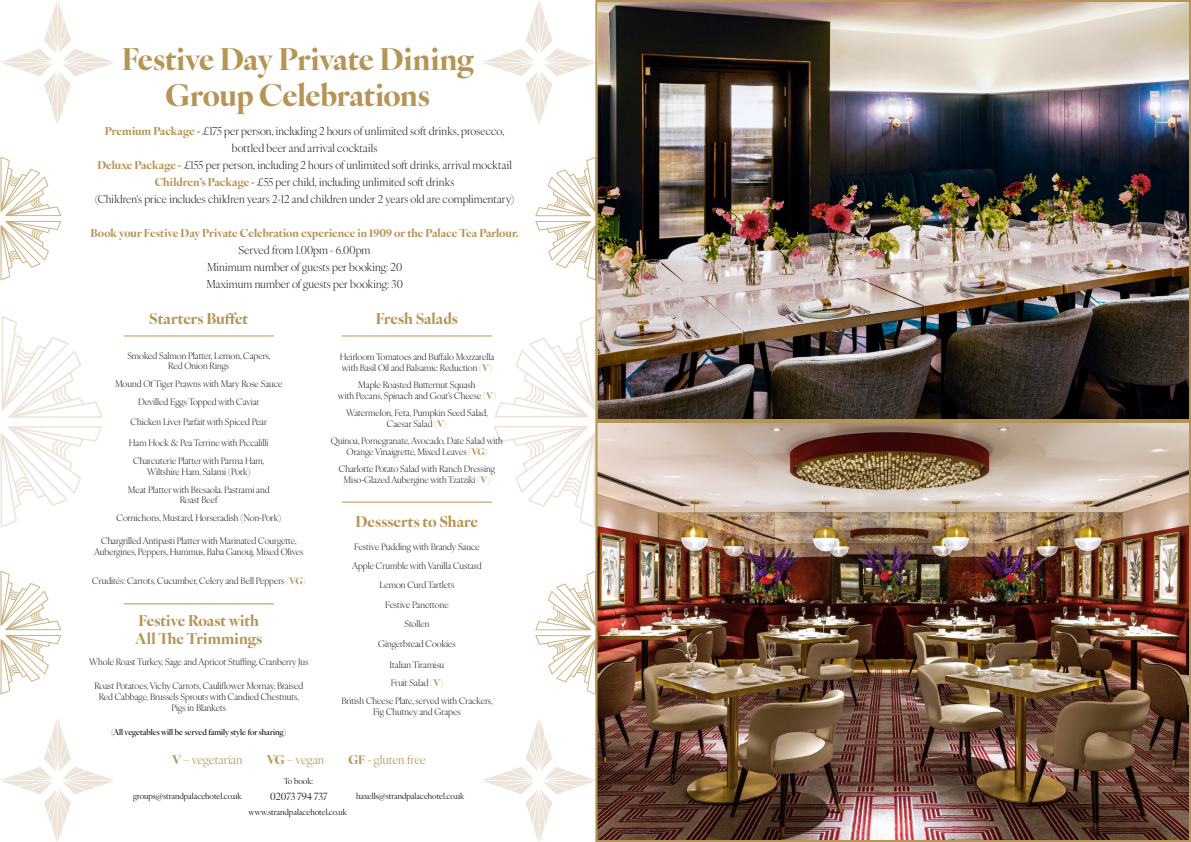
<style>
.page{position:relative;width:1191px;height:842px;background:#fff}
.page>*{position:absolute;margin:0;border:0;box-sizing:border-box;transform-origin:0 0}
.t1{font:700 30px/36px "Ivy Ora Display";letter-spacing:-.01em;color:#b69454;text-align:center}
.t2{font:700 15px/18px "Ivy Ora Display";color:#b69454}
.t3{font:12px "Ivy Ora Display";color:#b69454}
.t4{font:300 11px/17px "Ivy Ora Display";letter-spacing:.005em;color:#000;text-align:center}
.t5{font:700 11px "Ivy Ora Display";letter-spacing:-.005em;color:#b69454}
.t6{font:9.9px "Ivy Ora Display";letter-spacing:-.005em;color:#000}
.t7{font:300 9px/10.8px "Ivy Ora Display";color:#000;text-align:center}
.t8{font:8.2px "Ivy Ora Display";color:#000}
.t9{font:500 8px "Ivy Ora Display";color:#000}
.s1{font-weight:700;color:#b69454}
.s2{font-weight:700}
</style>
<div class="page">
<svg style="left:1px;top:1px;width:113px;height:123px"></svg>
<svg style="left:1px;top:719px;width:113px;height:123px"></svg>
<svg style="left:1px;top:426px;width:101px;height:102px"></svg>
<svg style="left:2px;top:316px;width:101px;height:102px"></svg>
<svg style="left:1px;top:157px;width:60px;height:123px"></svg>
<svg style="left:1px;top:571px;width:60px;height:123px"></svg>
<svg style="left:483px;top:1px;width:112px;height:123px"></svg>
<svg style="left:483px;top:719px;width:112px;height:123px"></svg>
<svg style="left:494px;top:426px;width:101px;height:102px"></svg>
<svg style="left:494px;top:316px;width:101px;height:102px"></svg>
<svg style="left:535px;top:157px;width:60px;height:123px"></svg>
<svg style="left:535px;top:571px;width:60px;height:123px"></svg>
<img style="left:598px;top:424px;width:590px;height:415px">
<div style="left:595px;top:421px;width:596px;height:421px;border:2px solid #b69454"></div>
<div style="left:595px;top:0;width:596px;height:421px;border:2px solid #b69454"></div>
<hr style="left:124px;top:603px;width:150px;height:1px;background:#b69454">
<hr style="left:342px;top:502px;width:150px;height:1px;background:#b69454">
<hr style="left:342px;top:335px;width:150px;height:1px;background:#b69454">
<hr style="left:124px;top:335px;width:150px;height:1px;background:#b69454">
<img style="left:597px;top:2px;width:591px;height:416px">
<h1 class="t1" style="left:122px;top:39px;width:354px">Festive Day Private Dining<br>Group Celebrations</h1>
<p class="t4" style="left:95px;top:122px;width:420px"><span class="s1">Premium Package -</span> £175 per person, including 2 hours of unlimited soft drinks, prosecco, bottled beer and arrival cocktails<br><span class="s1">Deluxe Package -</span> £155 per person, including 2 hours of unlimited soft drinks, arrival mocktail <span class="s1">Children’s Package -</span> £55 per child, including unlimited soft drinks<br>(Children's price includes children years 2-12 and children under 2 years old are complimentary)</p>
<p class="t5" style="left:91px;top:224px;width:429px">Book your Festive Day Private Celebration experience in 1909 or the Palace Tea Parlour.</p>
<p class="t4" style="left:206px;top:241px;width:198px">Served from 1.00pm - 6.00pm<br>Minimum number of guests per booking: 20<br>Maximum number of guests per booking: 30</p>
<h2 class="t2" style="left:149px;top:308px;width:100px">Starters Buffet</h2>
<h2 class="t2" style="left:376px;top:308px;width:84px">Fresh Salads</h2>
<p class="t7" style="left:127px;top:349px;width:144px">Smoked Salmon Platter, Lemon, Capers,<br>Red Onion Rings</p>
<p class="t7" style="left:115px;top:374px;width:169px;line-height:18.1px">Mound Of Tiger Prawns with Mary Rose Sauce<br>Devilled Eggs Topped with Caviar</p>
<p class="t7" style="left:131px;top:416px;width:138px">Chicken Liver Parfait with Spiced Pear</p>
<p class="t7" style="left:129px;top:432px;width:141px;line-height:18.8px">Ham Hock &amp; Pea Terrine with Piccalilli<br>Charcuterie Platter with Parma Ham,</p>
<p class="t7" style="left:128px;top:463px;width:143px;line-height:17.4px">Wiltshire Ham, Salami (Pork)<br>Meat Platter with Bresaola. Pastrami and</p>
<p class="t7" style="left:116px;top:491px;width:166px;line-height:17.6px">Roast Beef<br>Cornichons, Mustard, Horseradish (Non-Pork)</p>
<p class="t7" style="left:94px;top:535px;width:211px">Chargrilled Antipasti Platter with Marinated Courgette,<br>Aubergines, Peppers, Hummus, Baba Ganouj, Mixed Olives</p>
<p class="t7" style="left:92px;top:575px;width:214px">Crudités: Carrots, Cucumber, Celery and Bell Peppers <span class="s1">(VG)</span></p>
<h2 class="t2" style="left:135px;top:611px;width:129px">Festive Roast with<br>All The Trimmings</h2>
<p class="t7" style="left:89px;top:655px;width:221px">Whole Roast Turkey, Sage and Apricot Stuffing, Cranberry Jus</p>
<p class="t7" style="left:94px;top:680px;width:210px">Roast Potatoes, Vichy Carrots, Cauliflower Mornay, Braised<br>Red Cabbage, Brussels Sprouts with Candied Chestnuts,<br>Pigs in Blankets</p>
<p class="t9" style="left:111px;top:726px;width:176px">(All vegetables will be served family style for sharing)</p>
<p class="t7" style="left:340px;top:351px;width:156px;text-align:left">Heirloom Tomatoes and Buffalo Mozzarella with Basil Oil and Balsamic Reduction <span class="s1">(V)</span></p>
<p class="t7" style="left:338px;top:379px;width:159px">Maple Roasted Butternut Squash<br>with Pecans, Spinach and Goat’s Cheese <span class="s1">(V)</span></p>
<p class="t7" style="left:346px;top:407px;width:143px">Watermelon, Feta, Pumpkin Seed Salad,<br>Caesar Salad <span class="s1">(V)</span></p>
<p class="t7" style="left:331px;top:435px;width:173px">Quinoa, Pomegranate, Avocado, Date Salad with<br>Orange Vinaigrette, Mixed Leaves <span class="s1">(VG)</span></p>
<p class="t7" style="left:339px;top:463px;width:158px">Charlotte Potato Salad with Ranch Dressing<br>Miso-Glazed Aubergine with Tzatziki <span class="s1">(V)</span></p>
<h2 class="t2" style="left:355px;top:511px;width:124px">Dessserts to Share</h2>
<p class="t7" style="left:352px;top:537px;width:131px;line-height:18.7px">Festive Pudding with Brandy Sauce<br>Apple Crumble with Vanilla Custard<br>Lemon Curd Tartlets</p>
<p class="t7" style="left:385px;top:594px;width:65px;line-height:19.8px">Festive Panettone<br>Stollen</p>
<p class="t7" style="left:378px;top:638px;width:79px">Gingerbread Cookies</p>
<p class="t7" style="left:341px;top:655px;width:153px;line-height:18.2px">Italian Tiramisu<br>Fruit Salad <span class="s1">(V)<br></span>British Cheese Plate, served with Crackers,</p>
<p class="t7" style="left:373px;top:706px;width:89px">Fig Chutney and Grapes</p>
<h3 class="t3" style="left:172px;top:750px;width:72px"><span class="s2">V</span> – vegetarian</h3>
<h3 class="t3" style="left:267px;top:750px;width:59px"><span class="s2">VG</span> – vegan</h3>
<h3 class="t3" style="left:348px;top:750px;width:79px"><span class="s2">GF</span> - gluten free</h3>
<p class="t8" style="left:284px;top:775px;width:31px">To book:</p>
<p class="t8" style="left:133px;top:790px;width:110px">groups@strandpalacehotel.co.uk</p>
<p class="t6" style="left:270px;top:788px;width:59px">02073 794 737</p>
<p class="t8" style="left:356px;top:790px;width:110px">haxells@strandpalacehotel.co.uk</p>
<p class="t8" style="left:249px;top:806px;width:100px">www.strandpalacehotel.co.uk</p>
</div>
